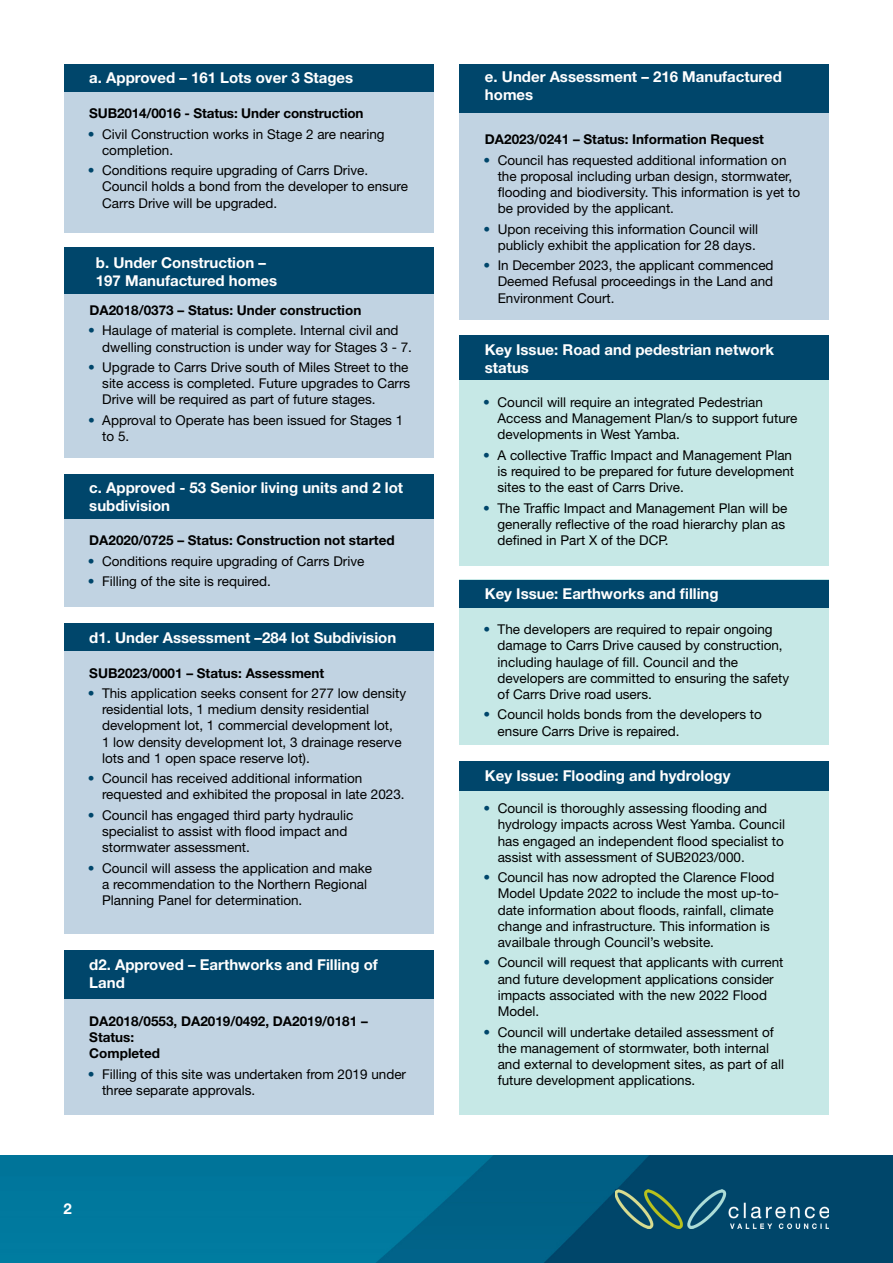
<style>
.page{position:relative;width:893px;height:1263px;background:#fff}
.page>*{position:absolute;margin:0;border:0;box-sizing:border-box;transform-origin:0 0}
.t1{font:700 15px/18px "Helvetica Neue LT Std";color:#fff}
.t2{font:13.5px/16.2px "Helvetica Neue LT Std";color:#000}
.t3{font:700 13.5px/16.2px "Helvetica Neue LT Std";color:#000}
.s1{color:#00466b}
</style>
<div class="page">
<img style="left:0;top:1155px;width:893px;height:108px">
<img style="left:615px;top:1190px;width:214px;height:38px">
<div style="left:64px;top:64px;width:370px;height:169px;background:#c1d3e2"></div>
<div style="left:64px;top:64px;width:370px;height:28px;background:#00466b"></div>
<div style="left:64px;top:280px;width:370px;height:177px;background:#c1d3e2"></div>
<div style="left:64px;top:248px;width:370px;height:46px;background:#00466b"></div>
<div style="left:459px;top:90px;width:370px;height:230px;background:#c1d3e2"></div>
<div style="left:459px;top:64px;width:370px;height:49px;background:#00466b"></div>
<div style="left:64px;top:623px;width:370px;height:310px;background:#c1d3e2"></div>
<div style="left:64px;top:623px;width:370px;height:28px;background:#00466b"></div>
<div style="left:64px;top:474px;width:370px;height:133px;background:#c1d3e2"></div>
<div style="left:64px;top:474px;width:370px;height:45px;background:#00466b"></div>
<div style="left:64px;top:978px;width:370px;height:137px;background:#c1d3e2"></div>
<div style="left:64px;top:950px;width:370px;height:49px;background:#00466b"></div>
<div style="left:459px;top:380px;width:370px;height:185px;background:#c6e8e6"></div>
<div style="left:459px;top:335px;width:370px;height:45px;background:#00466b"></div>
<div style="left:459px;top:761px;width:370px;height:354px;background:#c6e8e6"></div>
<div style="left:459px;top:761px;width:370px;height:30px;background:#00466b"></div>
<div style="left:459px;top:580px;width:370px;height:165px;background:#c6e8e6"></div>
<div style="left:459px;top:580px;width:370px;height:27px;background:#00466b"></div>
<p class="t1" style="left:89px;top:68px;width:265px">a. Approved – 161 Lots over 3 Stages</p>
<p class="t3" style="left:89px;top:105px;width:276px">SUB2014/0016 - Status: Under construction</p>
<p class="t2" style="left:102px;top:126px;width:284px;text-indent:-14px"><span class="s1">•</span> Civil Construction works in Stage 2 are nearing completion.</p>
<p class="t2" style="left:102px;top:162px;width:307px;text-indent:-14px"><span class="s1">•</span> Conditions require upgrading of Carrs Drive.<br>Council holds a bond from the developer to ensure<br>Carrs Drive will be upgraded.</p>
<p class="t1" style="left:96px;top:254px;width:183px">b. Under Construction –<br>197 Manufactured homes</p>
<p class="t3" style="left:89px;top:302px;width:273px">DA2018/0373 – Status: Under construction</p>
<p class="t2" style="left:102px;top:322px;width:311px;text-indent:-14px"><span class="s1">•</span> Haulage of material is complete. Internal civil and dwelling construction is under way for Stages 3 - 7.</p>
<p class="t2" style="left:102px;top:359px;width:310px;text-indent:-14px"><span class="s1">•</span> Upgrade to Carrs Drive south of Miles Street to the site access is completed. Future upgrades to Carrs<br>Drive will be required as part of future stages.</p>
<p class="t2" style="left:102px;top:412px;width:303px;text-indent:-14px"><span class="s1">•</span> Approval to Operate has been issued for Stages 1 to 5.</p>
<p class="t1" style="left:89px;top:478px;width:315px">c. Approved - 53 Senior living units and 2 lot subdivision</p>
<p class="t3" style="left:89px;top:532px;width:307px">DA2020/0725 – Status: Construction not started</p>
<p class="t2" style="left:88px;top:553px;width:278px"><span class="s1">•</span> Conditions require upgrading of Carrs Drive</p>
<p class="t2" style="left:88px;top:573px;width:185px"><span class="s1">•</span> Filling of the site is required.</p>
<p class="t1" style="left:89px;top:628px;width:308px">d1. Under Assessment –284 lot Subdivision</p>
<p class="t3" style="left:89px;top:664px;width:237px">SUB2023/0001 – Status: Assessment</p>
<p class="t2" style="left:102px;top:685px;width:306px;text-indent:-14px"><span class="s1">•</span> This application seeks consent for 277 low density residential lots, 1 medium density residential development lot, 1 commercial development lot,<br>1 low density development lot, 3 drainage reserve lots and 1 open space reserve lot).</p>
<p class="t2" style="left:102px;top:770px;width:304px;text-indent:-14px"><span class="s1">•</span> Council has received additional information requested and exhibited the proposal in late 2023.</p>
<p class="t2" style="left:102px;top:807px;width:253px;text-indent:-14px"><span class="s1">•</span> Council has engaged third party hydraulic specialist to assist with flood impact and stormwater assessment.</p>
<p class="t2" style="left:102px;top:860px;width:272px;text-indent:-14px"><span class="s1">•</span> Council will assess the application and make a recommendation to the Northern Regional<br>Planning Panel for determination.</p>
<p class="t1" style="left:89px;top:955px;width:290px">d2. Approved – Earthworks and Filling of<br>Land</p>
<p class="t3" style="left:89px;top:1012px;width:280px">DA2018/0553, DA2019/0492, DA2019/0181 –<br>Status:<br>Completed</p>
<p class="t2" style="left:102px;top:1065px;width:306px;text-indent:-14px"><span class="s1">•</span> Filling of this site was undertaken from 2019 under three separate approvals.</p>
<p class="t1" style="left:63px;top:1200px;width:10px">2</p>
<p class="t1" style="left:485px;top:67px;width:298px">e. Under Assessment – 216 Manufactured homes</p>
<p class="t3" style="left:485px;top:131px;width:281px">DA2023/0241 – Status: Information Request</p>
<p class="t2" style="left:498px;top:151px;width:304px;text-indent:-14px"><span class="s1">•</span> Council has requested additional information on the proposal including urban design, stormwater, flooding and biodiversity. This information is yet to be provided by the applicant.</p>
<p class="t2" style="left:483px;top:221px;width:276px;text-align:right"><span class="s1">•</span> Upon receiving this information Council will publicly exhibit the application for 28 days.</p>
<p class="t2" style="left:498px;top:257px;width:277px;text-align:justify;text-indent:-14px"><span class="s1">•</span> In December 2023, the applicant commenced Deemed Refusal proceedings in the Land and Environment Court.</p>
<p class="t1" style="left:485px;top:340px;width:291px">Key Issue: Road and pedestrian network status</p>
<p class="t2" style="left:497px;top:394px;width:301px;text-indent:-14px"><span class="s1">•</span> Council will require an integrated Pedestrian<br>Access and Management Plan/s to support future developments in West Yamba.</p>
<p class="t2" style="left:497px;top:447px;width:298px;text-indent:-14px"><span class="s1">•</span> A collective Traffic Impact and Management Plan is required to be prepared for future development sites to the east of Carrs Drive.</p>
<p class="t2" style="left:497px;top:499px;width:291px;text-indent:-14px"><span class="s1">•</span> The Traffic Impact and Management Plan will be generally reflective of the road hierarchy plan as defined in Part X of the DCP.</p>
<p class="t1" style="left:485px;top:584px;width:235px">Key Issue: Earthworks and filling</p>
<p class="t2" style="left:498px;top:621px;width:293px;text-indent:-14px"><span class="s1">•</span> The developers are required to repair ongoing damage to Carrs Drive caused by construction, including haulage of fill. Council and the developers are committed to ensuring the safety of Carrs Drive road users.</p>
<p class="t2" style="left:498px;top:706px;width:266px;text-indent:-14px"><span class="s1">•</span> Council holds bonds from the developers to ensure Carrs Drive is repaired.</p>
<p class="t1" style="left:485px;top:767px;width:247px">Key Issue: Flooding and hydrology</p>
<p class="t2" style="left:498px;top:800px;width:289px;text-indent:-14px"><span class="s1">•</span> Council is thoroughly assessing flooding and hydrology impacts across West Yamba. Council has engaged an independent flood specialist to assist with assessment of SUB2023/000.</p>
<p class="t2" style="left:498px;top:869px;width:283px;text-indent:-14px"><span class="s1">•</span> Council has now adropted the Clarence Flood Model Update 2022 to include the most up-to&shy;date information about floods, rainfall, climate change and infrastructure. This information is availbale through Council’s website.</p>
<p class="t2" style="left:498px;top:954px;width:287px;text-indent:-14px"><span class="s1">•</span> Council will request that applicants with current and future development applications consider impacts associated with the new 2022 Flood Model.</p>
<p class="t2" style="left:498px;top:1023px;width:288px;text-indent:-14px"><span class="s1">•</span> Council will undertake detailed assessment of the management of stormwater, both internal and external to development sites, as part of all future development applications.</p>
</div>
